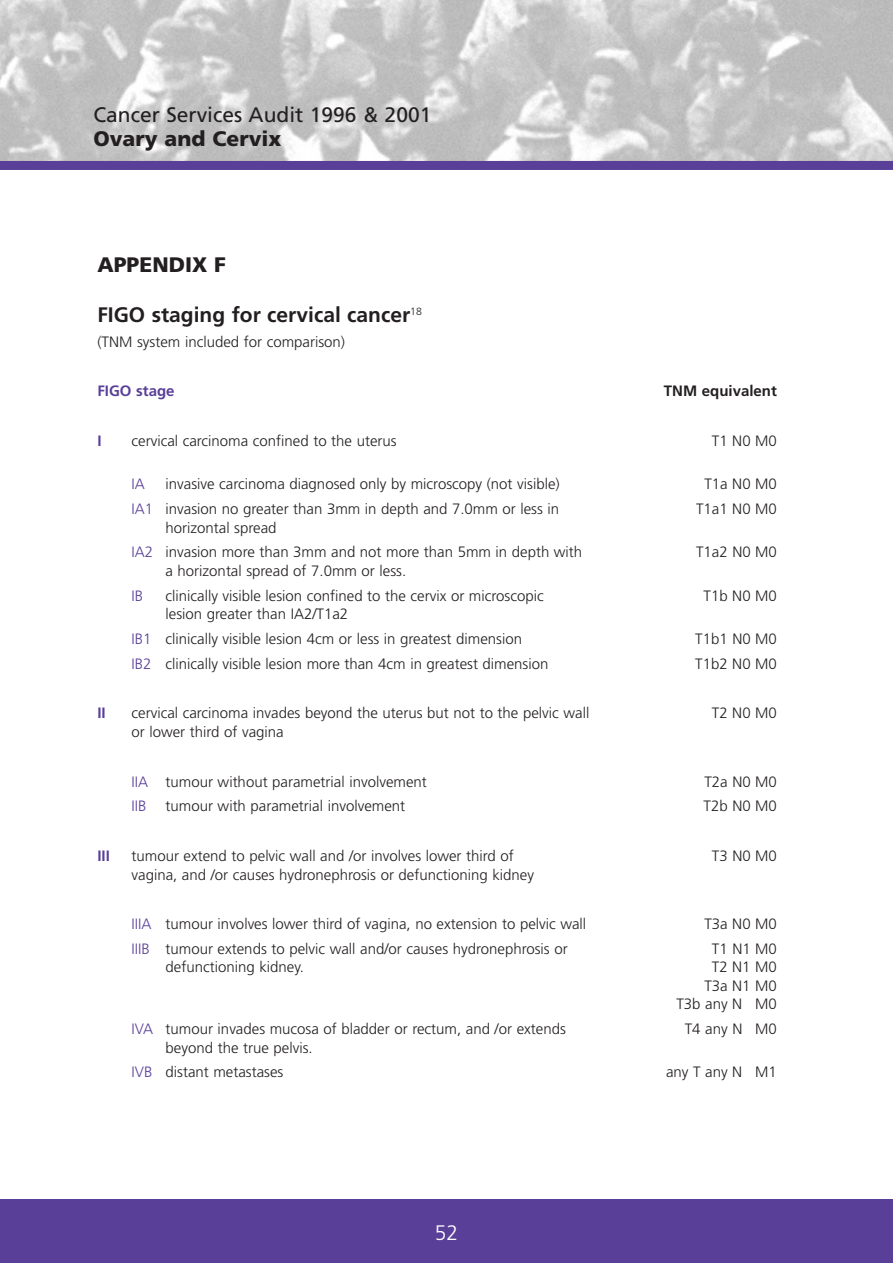
<style>
.page{position:relative;width:893px;height:1263px;background:#fff}
.page>*{position:absolute;margin:0;border:0;box-sizing:border-box;transform-origin:0 0}
.t1{font:700 21px "Frutiger";color:#231f20}
.t2{font:21px "Frutiger";color:#231f20}
.t3{font:900 21px "Frutiger";color:#231f20}
.t4{font:300 21px "Frutiger";color:#fff}
.t5{font:300 15px/24.9px "Frutiger";color:#231f20}
.t6{font:700 15px "Frutiger";color:#5a3f99}
.t7{font:700 15px "Frutiger";color:#231f20}
.t8{font:300 15px "Frutiger";color:#5a3f99}
.s1{color:#5a3f99}
.s2{color:#fff}
</style>
<div class="page">
<img style="left:0;top:0;width:892px;height:161px">
<div style="left:0;top:1199px;width:892px;height:64px;background:#5a3f99"></div>
<div style="left:0;top:161px;width:892px;height:9px;background:#5a3f99"></div>
<h1 class="t2" style="left:93px;top:107px;width:339px">Cancer Services Audit 1996 &amp; 2001</h1>
<h1 class="t3" style="left:93px;top:131px;width:189px">Ovary and Cervix</h1>
<h1 class="t3" style="left:97px;top:257px;width:130px">APPENDIX F</h1>
<h1 class="t1" style="left:97px;top:306px;width:326px">FIGO staging for cervical cancer<sup>18</sup></h1>
<p class="t5" style="left:97px;top:330px;width:249px">(TNM system included for comparison)</p>
<p class="t6" style="left:97px;top:385px;width:79px">FIGO stage</p>
<p class="t7" style="left:664px;top:385px;width:114px">TNM equivalent</p>
<p class="t6" style="left:97px;top:435px;width:6px">I</p>
<p class="t5" style="left:131px;top:430px;width:267px">cervical carcinoma confined to the uterus</p>
<p class="t5" style="left:712px;top:430px;width:67px">T1 N0 M0</p>
<p class="t8" style="left:131px;top:478px;width:15px">IA</p>
<p class="t5" style="left:165px;top:473px;width:395px">invasive carcinoma diagnosed only by microscopy (not visible)</p>
<p class="t5" style="left:704px;top:473px;width:74px">T1a N0 M0</p>
<p class="t5" style="left:131px;top:498px;width:429px"><span class="s1">IA1</span> invasion no greater than 3mm in depth and 7.0mm or less in</p>
<p class="t5" style="left:696px;top:498px;width:82px">T1a1 N0 M0</p>
<p class="t5" style="left:131px;top:516px;width:452px;text-indent:34px">horizontal spread<br><span class="s1">IA2</span> invasion more than 3mm and not more than 5mm in depth with</p>
<p class="t5" style="left:696px;top:541px;width:82px">T1a2 N0 M0</p>
<p class="t5" style="left:165px;top:559px;width:242px">a horizontal spread of 7.0mm or less.</p>
<p class="t8" style="left:131px;top:589px;width:13px">IB</p>
<p class="t5" style="left:165px;top:584px;width:379px">clinically visible lesion confined to the cervix or microscopic</p>
<p class="t5" style="left:703px;top:584px;width:75px">T1b N0 M0</p>
<p class="t5" style="left:131px;top:603px;width:392px;text-indent:34px">lesion greater than IA2/T1a2<br><span class="s1">IB1</span> clinically visible lesion 4cm or less in greatest dimension</p>
<p class="t5" style="left:695px;top:628px;width:83px">T1b1 N0 M0</p>
<p class="t5" style="left:131px;top:652px;width:418px"><span class="s1">IB2</span> clinically visible lesion more than 4cm in greatest dimension</p>
<p class="t5" style="left:695px;top:652px;width:83px">T1b2 N0 M0</p>
<p class="t6" style="left:97px;top:707px;width:10px">II</p>
<p class="t5" style="left:131px;top:702px;width:459px">cervical carcinoma invades beyond the uterus but not to the pelvic wall</p>
<p class="t5" style="left:711px;top:702px;width:67px">T2 N0 M0</p>
<p class="t5" style="left:131px;top:720px;width:154px">or lower third of vagina</p>
<p class="t5" style="left:131px;top:770px;width:297px"><span class="s1">IIA</span> tumour without parametrial involvement</p>
<p class="t5" style="left:704px;top:770px;width:74px">T2a N0 M0</p>
<p class="t8" style="left:131px;top:800px;width:16px">IIB</p>
<p class="t5" style="left:165px;top:795px;width:241px">tumour with parametrial involvement</p>
<p class="t5" style="left:703px;top:795px;width:75px">T2b N0 M0</p>
<p class="t6" style="left:97px;top:850px;width:14px">III</p>
<p class="t5" style="left:131px;top:845px;width:384px">tumour extend to pelvic wall and /or involves lower third of</p>
<p class="t5" style="left:712px;top:845px;width:67px">T3 N0 M0</p>
<p class="t5" style="left:131px;top:863px;width:404px">vagina, and /or causes hydronephrosis or defunctioning kidney</p>
<p class="t5" style="left:131px;top:913px;width:456px"><span class="s1">IIIA</span> tumour involves lower third of vagina, no extension to pelvic wall</p>
<p class="t5" style="left:704px;top:913px;width:74px">T3a N0 M0</p>
<p class="t5" style="left:131px;top:938px;width:437px"><span class="s1">IIIB</span> tumour extends to pelvic wall and/or causes hydronephrosis or</p>
<p class="t5" style="left:712px;top:938px;width:67px">T1 N1 M0</p>
<p class="t5" style="left:165px;top:956px;width:140px">defunctioning kidney.</p>
<p class="t5" style="left:676px;top:959px;width:102px;line-height:18.5px;text-align:right">T2 N1 M0<br>T3a N1 M0<br>T3b any N<span class="s2">1</span> M0</p>
<p class="t5" style="left:131px;top:1018px;width:436px"><span class="s1">IVA</span> tumour invades mucosa of bladder or rectum, and /or extends</p>
<p class="t5" style="left:684px;top:1018px;width:94px">T4 any N<span class="s2">1</span> M0</p>
<p class="t5" style="left:131px;top:1036px;width:183px;text-indent:34px">beyond the true pelvis.<br><span class="s1">IVB</span> distant metastases</p>
<p class="t5" style="left:666px;top:1061px;width:112px">any T any N<span class="s2">1</span> M1</p>
<h1 class="t4" style="left:435px;top:1225px;width:25px">52</h1>
</div>
